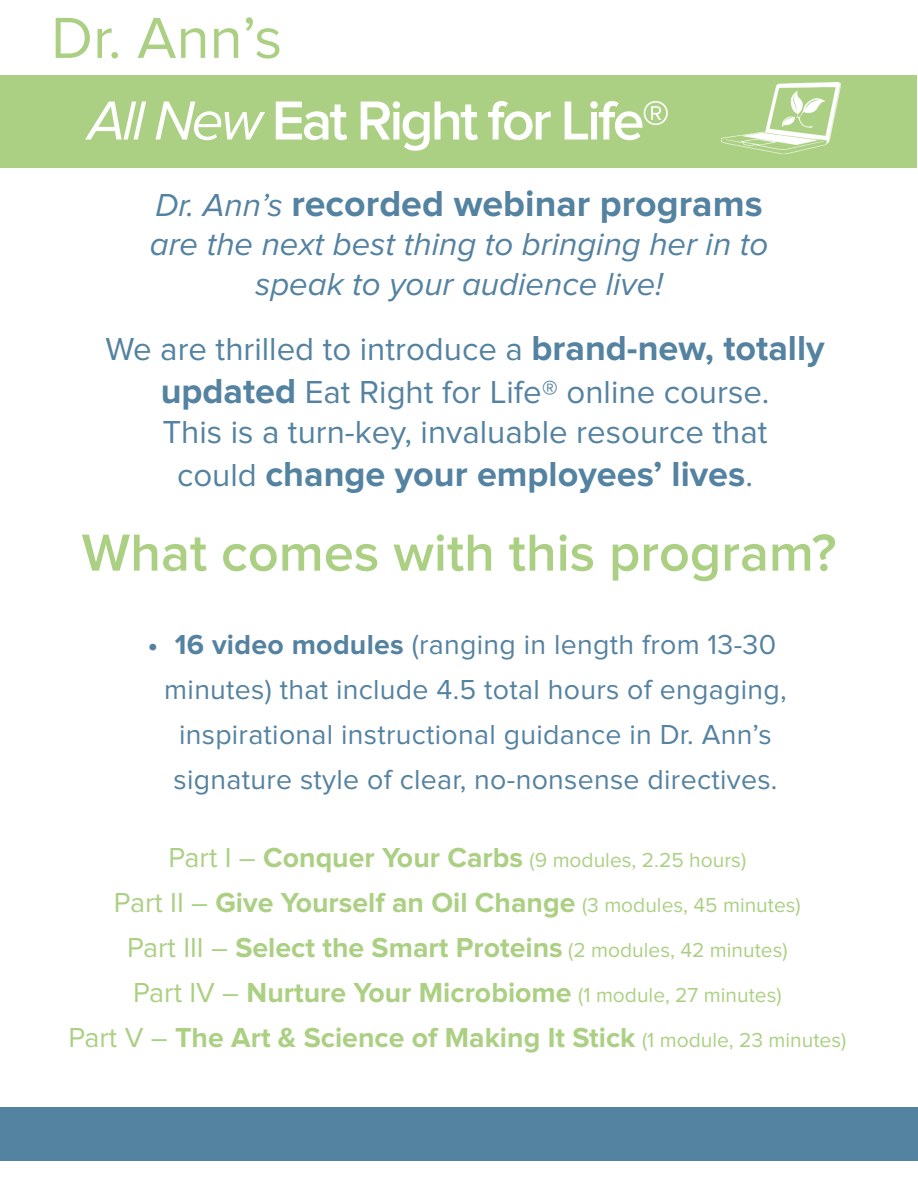
<style>
.page{position:relative;width:918px;height:1188px;background:#fff}
.page>*{position:absolute;margin:0;border:0;box-sizing:border-box;transform-origin:0 0}
.t1{font:60px "Proxima Nova";color:#acd083}
.t2{font:600 57px "Proxima Nova";letter-spacing:-.05em;color:#fff}
.t3{font:600 54px "Proxima Nova";color:#acd083}
.t4{font:700 37.5px "Proxima Nova";color:#5482a1}
.t5{font:700 36px "Proxima Nova";color:#5482a1}
.t6{font:33px "Proxima Nova";color:#5482a1}
.t7{font:italic 33px/39.6px "Proxima Nova";color:#5482a1;text-align:center}
.t8{font:700 28.5px "Proxima Nova";color:#acd083}
.t9{font:28.5px/45px "Proxima Nova";letter-spacing:.01em;color:#5482a1;text-align:center}
.t10{font:21px "Proxima Nova";color:#acd083}
.s1{font-weight:400;font-style:italic}
.s2{font-weight:400}
.s3{font-weight:400;font-style:italic;font-size:33px}
.s4{font-weight:700;font-size:36px}
.s5{font-weight:400;font-size:33px}
.s6{font-weight:700}
.s7{font-size:28.5px}
.s8{font-weight:700;font-size:28.5px}
.s9{font-weight:400;font-size:21px}
</style>
<div class="page">
<div style="left:1px;top:75px;width:916px;height:93px;background:#acd083"></div>
<img style="left:722px;top:82px;width:118px;height:71px">
<div style="left:0;top:1107px;width:918px;height:54px;background:#5482a1"></div>
<p class="t1" style="left:51px;top:3px;width:233px">Dr. Ann’s</p>
<p class="t2" style="left:88px;top:88px;width:584px"><span class="s1">All New</span> Eat Right for Life<span class="s2">®</span></p>
<p class="t4" style="left:155px;top:182px;width:609px"><span class="s3">Dr. Ann’s</span> recorded webinar programs</p>
<p class="t7" style="left:150px;top:225px;width:620px">are the next best thing to bringing her in to speak to your audience live!</p>
<p class="t6" style="left:105px;top:330px;width:721px">We are thrilled to introduce a <span class="s4">brand-new, totally</span></p>
<p class="t6" style="left:161px;top:373px;width:610px"><span class="s4">updated</span> Eat Right for Life® online course.</p>
<p class="t6" style="left:162px;top:413px;width:607px">This is a turn-key, invaluable resource that</p>
<p class="t5" style="left:177px;top:453px;width:577px"><span class="s5">could</span> change your employees’ lives<span class="s5">.</span></p>
<p class="t3" style="left:82px;top:522px;width:756px">What comes with this program?</p>
<p class="t9" style="left:148px;top:622px;width:640px"><span class="s6">• 16 video modules</span> (ranging in length from 13-30 minutes) that include 4.5 total hours of engaging, inspirational instructional guidance in Dr. Ann’s signature style of clear, no-nonsense directives.</p>
<p class="t10" style="left:168px;top:848px;width:579px"><span class="s7">Part I –</span> <span class="s8">Conquer Your Carbs</span> (9 modules, 2.25 hours)</p>
<p class="t8" style="left:114px;top:886px;width:688px"><span class="s2">Part II –</span> Give Yourself an Oil Change <span class="s9">(3 modules, 45 minutes)</span></p>
<p class="t8" style="left:127px;top:931px;width:662px"><span class="s2">Part III –</span> Select the Smart Proteins <span class="s9">(2 modules, 42 minutes)</span></p>
<p class="t8" style="left:133px;top:976px;width:650px"><span class="s2">Part IV –</span> Nurture Your Microbiome <span class="s9">(1 module, 27 minutes)</span></p>
<p class="t8" style="left:68px;top:1021px;width:779px"><span class="s2">Part V –</span> The Art &amp; Science of Making It Stick <span class="s9">(1 module, 23 minutes)</span></p>
</div>
